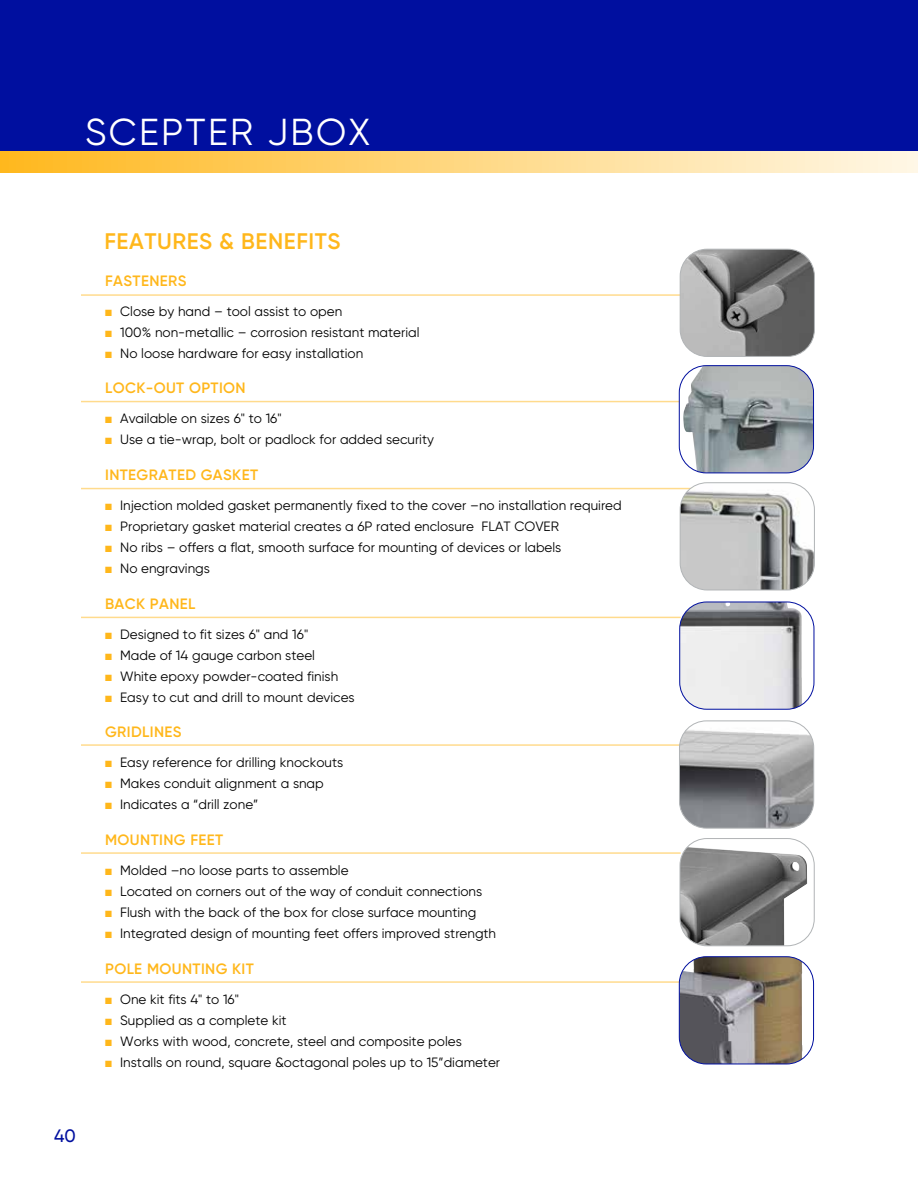
<style>
.page{position:relative;width:918px;height:1188px;background:#fff}
.page>*{position:absolute;margin:0;border:0;box-sizing:border-box;transform-origin:0 0}
.t1{font:37.5px "Gilroy";letter-spacing:.06em;color:#fff}
.t2{font:600 22.5px "Gilroy";letter-spacing:.025em;color:#ffb71b}
.t3{font:500 18px "Gilroy";color:#000f9f}
.t4{font:600 15px "Gilroy";letter-spacing:.025em;color:#ffb71b}
.t5{font:13.5px "Gilroy";color:#000}
.s1{color:#ffb71b}
</style>
<div class="page">
<div style="left:0;top:0;width:918px;height:158px;background:#000f9f"></div>
<div style="left:0;top:152px;width:918px;height:21px;background:linear-gradient(to right,#ffb81d,#fff7e6)"></div>
<hr style="left:81px;top:294px;width:600px;height:2px;background:#ffdb8d">
<hr style="left:81px;top:401px;width:600px;height:1px;background:#ffdb8d">
<hr style="left:81px;top:488px;width:626px;height:1px;background:#ffdb8d">
<hr style="left:81px;top:617px;width:600px;height:1px;background:#ffdb8d">
<hr style="left:81px;top:744px;width:600px;height:2px;background:#ffdb8d">
<hr style="left:81px;top:852px;width:600px;height:2px;background:#ffdb8d">
<hr style="left:81px;top:981px;width:600px;height:2px;background:#ffdb8d">
<img style="left:680px;top:484px;width:134px;height:106px">
<div style="left:680px;top:482px;width:135px;height:108px;border:1px solid #b1b4b6;border-radius:27px"></div>
<img style="left:680px;top:249px;width:133px;height:107px">
<div style="left:680px;top:249px;width:135px;height:108px;border:1px solid #b1b4b6;border-radius:27px"></div>
<img style="left:679px;top:721px;width:135px;height:106px">
<div style="left:679px;top:721px;width:135px;height:108px;border:1px solid #b1b4b6;border-radius:27px"></div>
<img style="left:680px;top:847px;width:127px;height:99px">
<div style="left:680px;top:838px;width:135px;height:108px;border:1px solid #b1b4b6;border-radius:27px"></div>
<img style="left:680px;top:602px;width:122px;height:106px">
<div style="left:679px;top:602px;width:135px;height:108px;border:1px solid #000f9f;border-radius:27px"></div>
<img style="left:679px;top:958px;width:123px;height:106px">
<div style="left:679px;top:956px;width:135px;height:108px;border:1px solid #000f9f;border-radius:27px"></div>
<img style="left:683px;top:366px;width:131px;height:107px">
<div style="left:679px;top:365px;width:135px;height:108px;border:1px solid #000f9f;border-radius:27px"></div>
<h1 class="t1" style="left:85px;top:109px;width:287px">SCEPTER JBOX</h1>
<h3 class="t3" style="left:54px;top:1125px;width:23px">40</h3>
<h2 class="t2" style="left:104px;top:227px;width:238px">FEATURES &amp; BENEFITS</h2>
<p class="t4" style="left:105px;top:271px;width:83px">FASTENERS</p>
<p class="t5" style="left:105px;top:303px;width:239px"><span class="s1">■</span> Close by hand – tool assist to open</p>
<p class="t5" style="left:105px;top:324px;width:316px"><span class="s1">■</span> 100% non-metallic – corrosion resistant material</p>
<p class="t5" style="left:105px;top:345px;width:260px"><span class="s1">■</span> No loose hardware for easy installation</p>
<p class="t4" style="left:105px;top:379px;width:142px">LOCK-OUT OPTION</p>
<p class="t5" style="left:105px;top:410px;width:178px"><span class="s1">■</span> Available on sizes 6" to 16"</p>
<p class="t5" style="left:105px;top:431px;width:330px"><span class="s1">■</span> Use a tie-wrap, bolt or padlock for added security</p>
<p class="t4" style="left:105px;top:465px;width:154px">INTEGRATED GASKET</p>
<p class="t5" style="left:105px;top:497px;width:518px"><span class="s1">■</span> Injection molded gasket permanently fixed to the cover –no installation required</p>
<p class="t5" style="left:105px;top:518px;width:455px"><span class="s1">■</span> Proprietary gasket material creates a 6P rated enclosure FLAT COVER</p>
<p class="t5" style="left:105px;top:539px;width:458px"><span class="s1">■</span> No ribs – offers a flat, smooth surface for mounting of devices or labels</p>
<p class="t5" style="left:105px;top:560px;width:106px"><span class="s1">■</span> No engravings</p>
<p class="t4" style="left:105px;top:594px;width:92px">BACK PANEL</p>
<p class="t5" style="left:105px;top:626px;width:205px"><span class="s1">■</span> Designed to fit sizes 6" and 16"</p>
<p class="t5" style="left:105px;top:647px;width:211px"><span class="s1">■</span> Made of 14 gauge carbon steel</p>
<p class="t5" style="left:105px;top:668px;width:235px"><span class="s1">■</span> White epoxy powder-coated finish</p>
<p class="t5" style="left:105px;top:689px;width:251px"><span class="s1">■</span> Easy to cut and drill to mount devices</p>
<p class="t4" style="left:105px;top:723px;width:78px">GRIDLINES</p>
<p class="t5" style="left:105px;top:754px;width:240px"><span class="s1">■</span> Easy reference for drilling knockouts</p>
<p class="t5" style="left:105px;top:775px;width:220px"><span class="s1">■</span> Makes conduit alignment a snap</p>
<p class="t5" style="left:105px;top:796px;width:155px"><span class="s1">■</span> Indicates a “drill zone”</p>
<p class="t4" style="left:105px;top:830px;width:120px">MOUNTING FEET</p>
<p class="t5" style="left:105px;top:862px;width:245px"><span class="s1">■</span> Molded –no loose parts to assemble</p>
<p class="t5" style="left:105px;top:883px;width:379px"><span class="s1">■</span> Located on corners out of the way of conduit connections</p>
<p class="t5" style="left:105px;top:904px;width:373px"><span class="s1">■</span> Flush with the back of the box for close surface mounting</p>
<p class="t5" style="left:105px;top:925px;width:393px"><span class="s1">■</span> Integrated design of mounting feet offers improved strength</p>
<p class="t4" style="left:105px;top:959px;width:150px">POLE MOUNTING KIT</p>
<p class="t5" style="left:105px;top:991px;width:135px"><span class="s1">■</span> One kit fits 4" to 16"</p>
<p class="t5" style="left:105px;top:1012px;width:183px"><span class="s1">■</span> Supplied as a complete kit</p>
<p class="t5" style="left:105px;top:1033px;width:358px"><span class="s1">■</span> Works with wood, concrete, steel and composite poles</p>
<p class="t5" style="left:105px;top:1054px;width:397px"><span class="s1">■</span> Installs on round, square &amp;octagonal poles up to 15”diameter</p>
</div>
